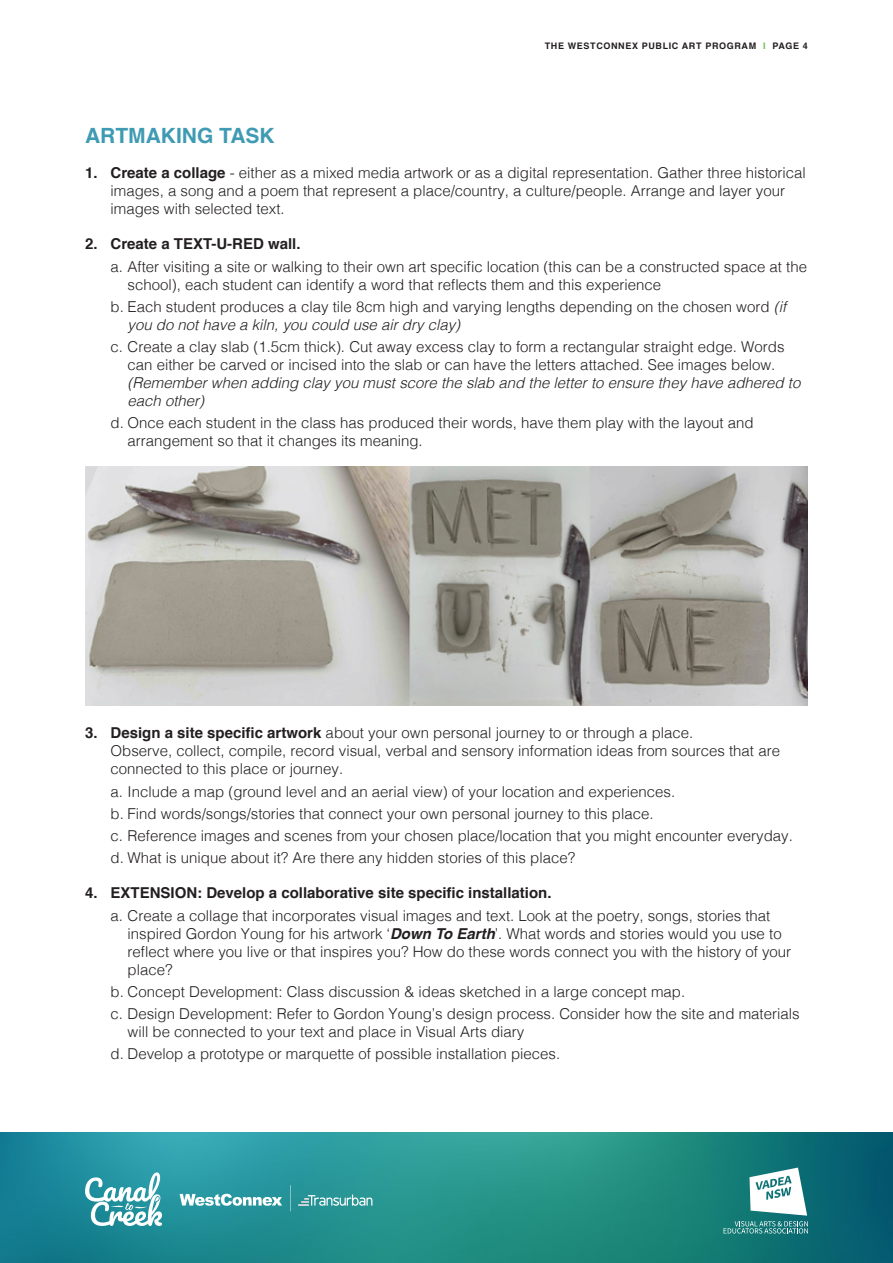
<style>
.page{position:relative;width:893px;height:1263px;background:#fff}
.page>*{position:absolute;margin:0;border:0;box-sizing:border-box;transform-origin:0 0}
.Subhead{font:700 21px "Helvetica";color:#3f9bb3}
.Body_tab_B{font:300 15px/18px "Helvetica";color:#231f20}
.Body_tab_A{font:300 15px/18px "Helvetica";color:#231f20}
.Body_tab_A-2{font:700 15px "Helvetica";color:#231f20}
.t1{font:700 9px "Helvetica";letter-spacing:.07em;color:#231f20}
.s1{color:#6abe50}
.s2{font-weight:700}
.s3{font-style:italic}
.s4{font-weight:700;font-style:italic}
</style>
<div class="page">
<img style="left:0;top:1132px;width:893px;height:131px">
<svg style="left:85px;top:1172px;width:77px;height:54px"></svg>
<svg style="left:180px;top:1194px;width:102px;height:12px"></svg>
<svg style="left:298px;top:1194px;width:74px;height:12px"></svg>
<svg style="left:290px;top:1185px;width:1px;height:26px"></svg>
<svg style="left:749px;top:1167px;width:58px;height:48px"></svg>
<svg style="left:724px;top:1221px;width:84px;height:12px"></svg>
<img style="left:85px;top:466px;width:723px;height:239px">
<p class="t1" style="left:545px;top:39px;width:265px">THE WESTCONNEX PUBLIC ART PROGRAM <span class="s1">I</span> PAGE 4</p>
<p class="Subhead" style="left:85px;top:119px;width:191px">ARTMAKING TASK</p>
<p class="Body_tab_A" style="left:111px;top:163px;width:697px;text-indent:-26px"><span class="s2">1. Create a collage</span> - either as a mixed media artwork or as a digital representation. Gather three historical images, a song and a poem that represent a place/country, a culture/people. Arrange and layer your images with selected text.</p>
<p class="Body_tab_A-2" style="left:85px;top:232px;width:217px">2. Create a TEXT-U-RED wall.</p>
<p class="Body_tab_B" style="left:128px;top:256px;width:681px;text-indent:-17px">a. After visiting a site or walking to their own art specific location (this can be a constructed space at the school), each student can identify a word that reflects them and this experience</p>
<p class="Body_tab_B" style="left:128px;top:296px;width:660px;text-indent:-17px">b. Each student produces a clay tile 8cm high and varying lengths depending on the chosen word <span class="s3">(if you do not have a kiln, you could use air dry clay)</span></p>
<p class="Body_tab_B" style="left:128px;top:337px;width:674px;text-indent:-17px">c. Create a clay slab (1.5cm thick). Cut away excess clay to form a rectangular straight edge. Words can either be carved or incised into the slab or can have the letters attached. See images below. <span class="s3">(Remember when adding clay you must score the slab and the letter to ensure they have adhered to each other)</span></p>
<p class="Body_tab_B" style="left:128px;top:413px;width:628px;text-indent:-17px">d. Once each student in the class has produced their words, have them play with the layout and arrangement so that it changes its meaning.</p>
<p class="Body_tab_A" style="left:111px;top:723px;width:671px;text-indent:-26px"><span class="s2">3. Design a site specific artwork</span> about your own personal journey to or through a place.<br>Observe, collect, compile, record visual, verbal and sensory information ideas from sources that are connected to this place or journey.</p>
<p class="Body_tab_B" style="left:111px;top:781px;width:566px">a. Include a map (ground level and an aerial view) of your location and experiences.</p>
<p class="Body_tab_B" style="left:111px;top:803px;width:545px">b. Find words/songs/stories that connect your own personal journey to this place.</p>
<p class="Body_tab_B" style="left:111px;top:826px;width:684px">c. Reference images and scenes from your chosen place/location that you might encounter everyday.</p>
<p class="Body_tab_B" style="left:111px;top:848px;width:466px">d. What is unique about it? Are there any hidden stories of this place?</p>
<p class="Body_tab_A-2" style="left:85px;top:881px;width:468px">4. EXTENSION: Develop a collaborative site specific installation.</p>
<p class="Body_tab_B" style="left:128px;top:905px;width:665px;text-indent:-17px">a. Create a collage that incorporates visual images and text. Look at the poetry, songs, stories that inspired Gordon Young for his artwork ‘<span class="s4">Down To Earth</span>’. What words and stories would you use to reflect where you live or that inspires you? How do these words connect you with the history of your place?</p>
<p class="Body_tab_B" style="left:111px;top:981px;width:576px">b. Concept Development: Class discussion &amp; ideas sketched in a large concept map.</p>
<p class="Body_tab_B" style="left:128px;top:1004px;width:673px;text-indent:-17px">c. Design Development: Refer to Gordon Young’s design process. Consider how the site and materials will be connected to your text and place in Visual Arts diary</p>
<p class="Body_tab_B" style="left:111px;top:1044px;width:451px">d. Develop a prototype or marquette of possible installation pieces.</p>
</div>
